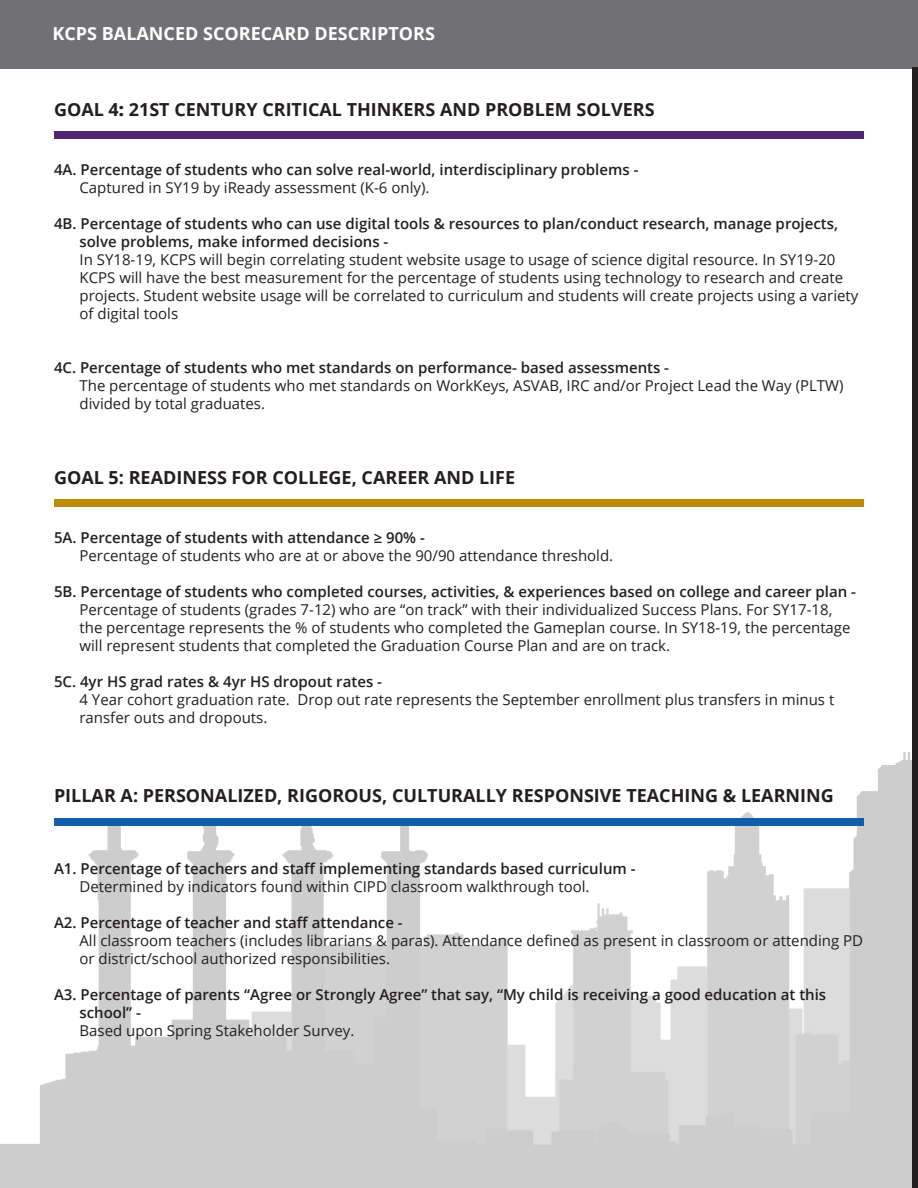
<style>
.page{position:relative;width:918px;height:1188px;background:#fff}
.page>*{position:absolute;margin:0;border:0;box-sizing:border-box;transform-origin:0 0}
.t1{font:700 18px "Open Sans";color:#231f20}
.t2{font:700 18px "Open Sans";color:#fff}
.t3{font:15px "Open Sans";color:#231f20}
.t4{font:600 15px "Open Sans";color:#231f20}
.s1{font-weight:800}
</style>
<div class="page">
<div style="left:0;top:0;width:918px;height:68px;background:#717074"></div>
<img style="left:0;top:745px;width:913px;height:443px">
<div style="left:913px;top:68px;width:5px;height:1120px;background:#231f20"></div>
<div style="left:54px;top:499px;width:810px;height:8px;background:#bb8c07"></div>
<div style="left:54px;top:818px;width:810px;height:7px;background:#135eab"></div>
<div style="left:54px;top:131px;width:810px;height:8px;background:#502672"></div>
<p class="t2" style="left:52px;top:21px;width:384px">KCPS BALANCED SCORECARD DESCRIPTORS</p>
<p class="t1" style="left:54px;top:97px;width:602px">GOAL 4<span class="s1">:</span> 21ST CENTURY CRITICAL THINKERS AND PROBLEM SOLVERS</p>
<p class="t4" style="left:54px;top:160px;width:586px">4A. Percentage of students who can solve real-world, interdisciplinary problems -</p>
<p class="t3" style="left:80px;top:178px;width:352px">Captured in SY19 by iReady assessment (K-6 only).</p>
<p class="t4" style="left:54px;top:214px;width:786px">4B. Percentage of students who can use digital tools &amp; resources to plan/conduct research, manage projects,</p>
<p class="t4" style="left:80px;top:232px;width:310px">solve problems, make informed decisions -</p>
<p class="t3" style="left:80px;top:250px;width:757px">In SY18-19, KCPS will begin correlating student website usage to usage of science digital resource. In SY19-20</p>
<p class="t3" style="left:80px;top:268px;width:765px">KCPS will have the best measurement for the percentage of students using technology to research and create</p>
<p class="t3" style="left:80px;top:286px;width:780px">projects. Student website usage will be correlated to curriculum and students will create projects using a variety</p>
<p class="t3" style="left:80px;top:304px;width:100px">of digital tools</p>
<p class="t4" style="left:54px;top:358px;width:617px">4C. Percentage of students who met standards on performance- based assessments -</p>
<p class="t3" style="left:80px;top:376px;width:766px">The percentage of students who met standards on WorkKeys, ASVAB, IRC and/or Project Lead the Way (PLTW)</p>
<p class="t3" style="left:80px;top:394px;width:187px">divided by total graduates.</p>
<p class="t1" style="left:54px;top:464px;width:463px">GOAL 5: READINESS FOR COLLEGE, CAREER AND LIFE</p>
<p class="t4" style="left:54px;top:527px;width:372px">5A. Percentage of students with attendance ≥ 90% -</p>
<p class="t3" style="left:80px;top:545px;width:535px">Percentage of students who are at or above the 90/90 attendance threshold.</p>
<p class="t4" style="left:54px;top:581px;width:804px">5B. Percentage of students who completed courses, activities, &amp; experiences based on college and career plan -</p>
<p class="t3" style="left:80px;top:599px;width:754px">Percentage of students (grades 7-12) who are “on track” with their individualized Success Plans. For SY17-18,</p>
<p class="t3" style="left:80px;top:617px;width:773px">the percentage represents the % of students who completed the Gameplan course. In SY18-19, the percentage</p>
<p class="t3" style="left:80px;top:635px;width:592px">will represent students that completed the Graduation Course Plan and are on track.</p>
<p class="t4" style="left:54px;top:671px;width:330px">5C. 4yr HS grad rates &amp; 4yr HS dropout rates -</p>
<p class="t3" style="left:80px;top:689px;width:756px">4 Year cohort graduation rate. Drop out rate represents the September enrollment plus transfers in minus t</p>
<p class="t3" style="left:80px;top:707px;width:189px">ransfer outs and dropouts.</p>
<p class="t1" style="left:54px;top:783px;width:781px">PILLAR A: PERSONALIZED, RIGOROUS, CULTURALLY RESPONSIVE TEACHING &amp; LEARNING</p>
<p class="t4" style="left:54px;top:858px;width:583px">A1. Percentage of teachers and staff implementing standards based curriculum -</p>
<p class="t3" style="left:80px;top:876px;width:512px">Determined by indicators found within CIPD classroom walkthrough tool.</p>
<p class="t4" style="left:54px;top:912px;width:350px">A2. Percentage of teacher and staff attendance -</p>
<p class="t3" style="left:80px;top:930px;width:785px">All classroom teachers (includes librarians &amp; paras). Attendance defined as present in classroom or attending PD</p>
<p class="t3" style="left:80px;top:948px;width:312px">or district/school authorized responsibilities.</p>
<p class="t4" style="left:54px;top:984px;width:774px">A3. Percentage of parents “Agree or Strongly Agree” that say, “My child is receiving a good education at this</p>
<p class="t4" style="left:80px;top:1002px;width:63px">school” -</p>
<p class="t3" style="left:80px;top:1020px;width:276px">Based upon Spring Stakeholder Survey.</p>
</div>
